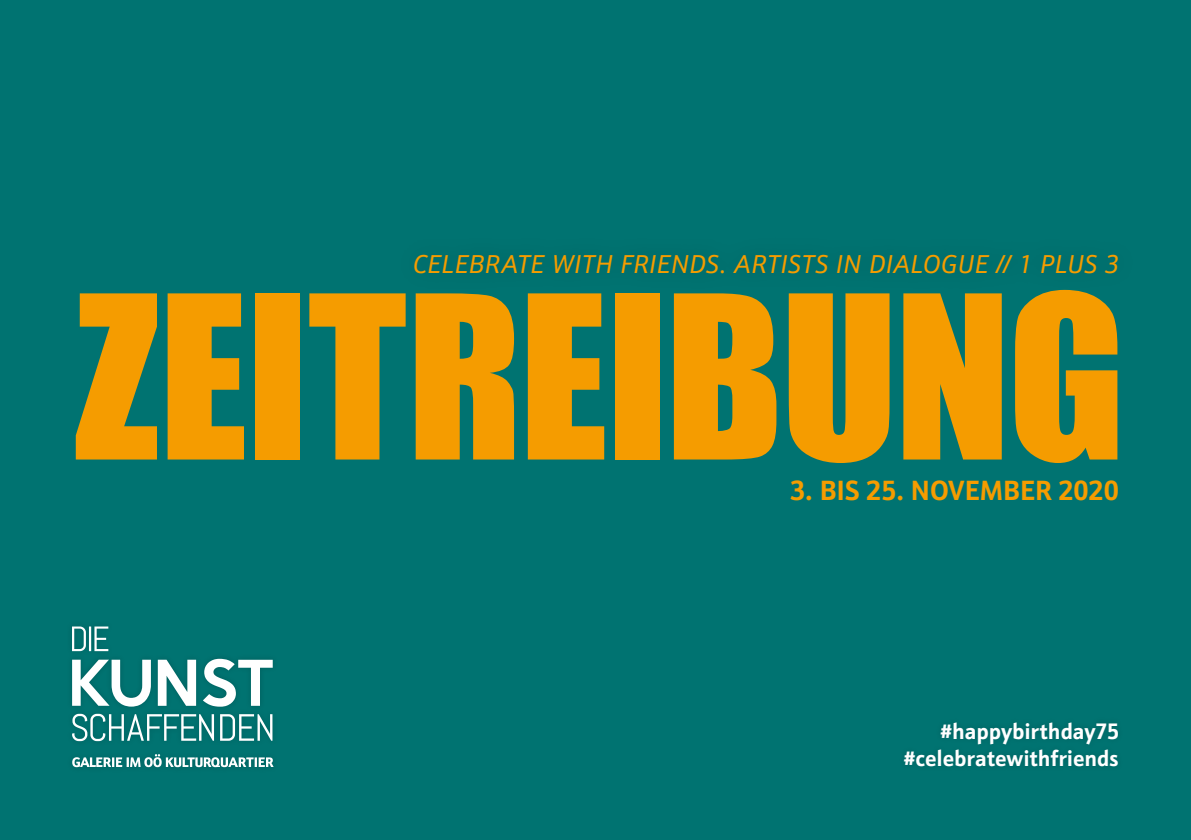
<style>
.page{position:relative;width:1191px;height:840px;background:#fff}
.page>*{position:absolute;margin:0;border:0;box-sizing:border-box;transform-origin:0 0}
.t1{font:210px "Impact";letter-spacing:-.01em;color:#f59c00}
.t2{font:700 28px "Schnebel Sans ME";letter-spacing:-.005em;color:#f59c00}
.t3{font:italic 26px "Schnebel Sans ME";letter-spacing:.02em;color:#f59c00}
.t4{font:700 22.6px/27px "Schnebel Sans ME";letter-spacing:-.005em;color:#fff;text-align:right}
</style>
<div class="page">
<div style="left:0;top:0;width:1191px;height:839px;background:#007371"></div>
<svg style="left:72px;top:713px;width:200px;height:27px"></svg>
<svg style="left:72px;top:626px;width:36px;height:24px"></svg>
<svg style="left:158px;top:659px;width:38px;height:46px"></svg>
<svg style="left:72px;top:754px;width:201px;height:12px"></svg>
<svg style="left:72px;top:659px;width:79px;height:47px"></svg>
<svg style="left:203px;top:658px;width:70px;height:48px"></svg>
<div style="left:898px;top:715px;width:225px;height:56px;background:#006f6d"></div>
<p class="t3" style="left:413px;top:245px;width:707px">CELEBRATE WITH FRIENDS. ARTISTS IN DIALOGUE // 1 PLUS 3</p>
<h1 class="t1" style="left:75px;top:214px;width:1052px">ZEITREIBUNG</h1>
<p class="t2" style="left:790px;top:467px;width:330px">3. BIS 25. NOVEMBER 2020</p>
<p class="t4" style="left:903px;top:715px;width:217px">#happybirthday75 #celebratewithfriends</p>
</div>
